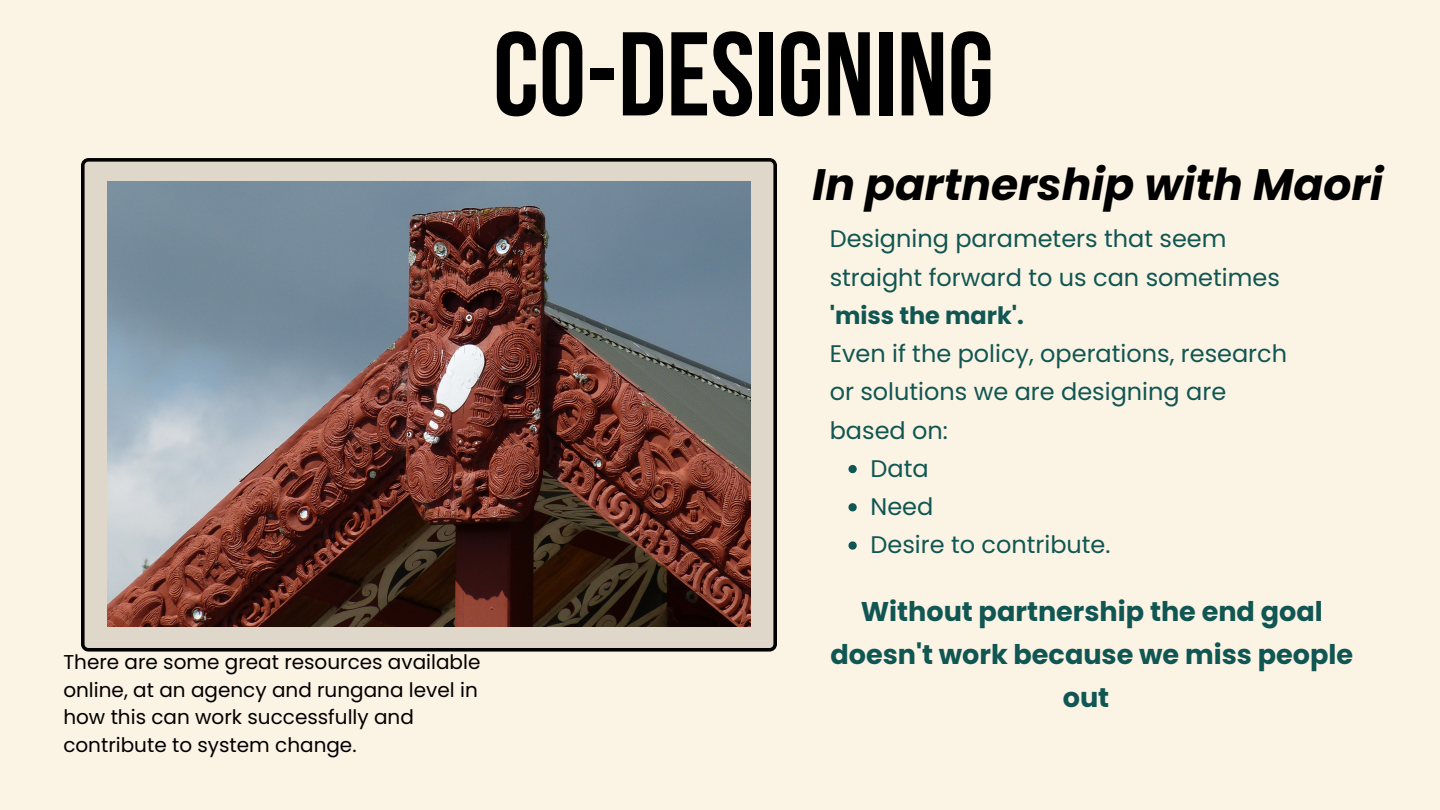
<style>
.page{position:relative;width:1440px;height:810px;background:#fbf3e4}
.page>*{position:absolute;margin:0;border:0;box-sizing:border-box;transform-origin:0 0}
.t1{font:700 118.8px "Bebas Neue";color:#000}
.t2{font:italic 700 44px "Poppins";color:#000}
.t3{font:700 27.1px/43.2px "Poppins";color:#105652;text-align:center}
.t4{font:24px/38.2px "Poppins";color:#105652}
.t5{font:700 24px "Poppins";color:#105652}
.t6{font:20px/27.8px "Poppins";color:#000}
</style>
<div class="page">
<svg style="left:848px;top:465px;width:9px;height:8px"></svg>
<svg style="left:848px;top:503px;width:9px;height:8px"></svg>
<svg style="left:848px;top:541px;width:9px;height:9px"></svg>
<svg style="left:81px;top:158px;width:696px;height:494px;background:#beb8ac"></svg>
<img style="left:107px;top:181px;width:644px;height:446px">
<h1 class="t1" style="left:493px;top:26px;width:502px">C0-DESIGNING</h1>
<p class="t6" style="left:63px;top:648px;width:419px">There are some great resources available online, at an agency and rungana level in how this can work successfully and contribute to system change.</p>
<h2 class="t2" style="left:812px;top:153px;width:572px">In partnership with Maori</h2>
<p class="t4" style="left:830px;top:220px;width:452px">Designing parameters that seem straight forward to us can sometimes</p>
<p class="t5" style="left:830px;top:299px;width:196px">'miss the mark'.</p>
<p class="t4" style="left:830px;top:335px;width:459px">Even if the policy, operations, research or solutions we are designing are based on:</p>
<p class="t4" style="left:871px;top:449px;width:242px">Data<br>Need<br>Desire to contribute.</p>
<p class="t3" style="left:830px;top:590px;width:524px">Without partnership the end goal doesn't work because we miss people out</p>
</div>
